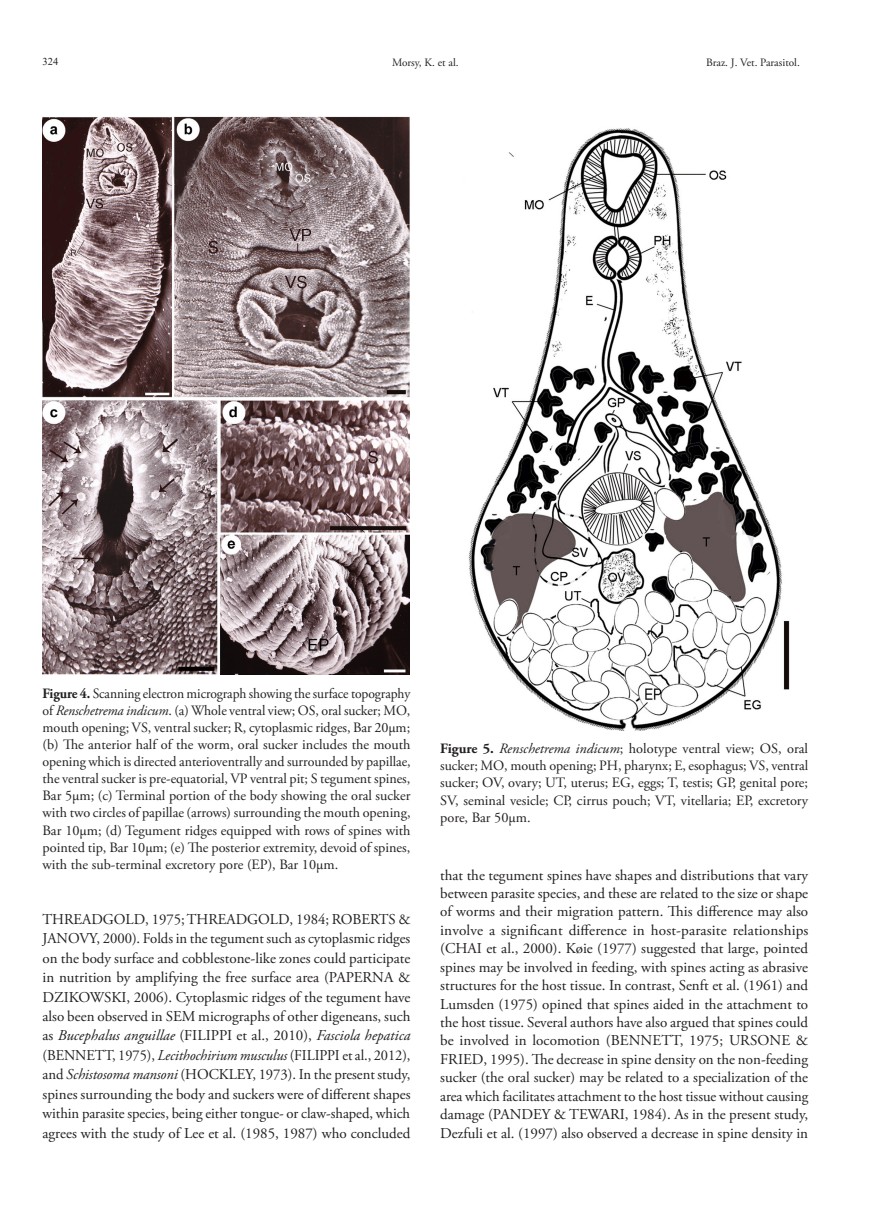
<style>
.page{position:relative;width:872px;height:1212px;background:#fff}
.page>*{position:absolute;margin:0;border:0;box-sizing:border-box;transform-origin:0 0}
.Paragraph{font:15px/18.5px "Adobe Garamond Pro";color:#231f20;text-align:justify}
.FigureCaption{font:14.25px/17.1px "Adobe Garamond Pro";color:#231f20;text-align:justify;scale:.95 1}
.FigureCaption-2{font:14.25px/17.1px "Adobe Garamond Pro";color:#231f20;text-align:justify}
.t1{font:11.25px "Adobe Garamond Pro";color:#231f20}
.s1{font-weight:700}
.s2{font-style:italic}
</style>
<div class="page">
<img style="left:43px;top:117px;width:366px;height:558px">
<img style="left:468px;top:128px;width:322px;height:602px">
<p class="t1" style="left:392px;top:55px;width:68px">Morsy, K. et al.</p>
<p class="t1" style="left:706px;top:55px;width:95px">Braz. J. Vet. Parasitol.</p>
<p class="FigureCaption" style="left:43px;top:685px;width:389px"><span class="s1">Figure 4.</span> Scanning electron micrograph showing the surface topography of <span class="s2">Renschetrema indicum</span>. (a) Whole ventral view; OS, oral sucker; MO, mouth opening; VS, ventral sucker; R, cytoplasmic ridges, Bar 20µm; (b) The anterior half of the worm, oral sucker includes the mouth opening which is directed anterioventrally and surrounded by papillae, the ventral sucker is pre-equatorial, VP ventral pit; S tegument spines, Bar 5µm; (c) Terminal portion of the body showing the oral sucker with two circles of papillae (arrows) surrounding the mouth opening, Bar 10µm; (d) Tegument ridges equipped with rows of spines with pointed tip, Bar 10µm; (e) The posterior extremity, devoid of spines, with the sub-terminal excretory pore (EP), Bar 10µm.</p>
<p class="Paragraph" style="left:43px;top:910px;width:369px;line-height:19.5px">THREADGOLD, 1975; THREADGOLD, 1984; ROBERTS &amp; JANOVY, 2000). Folds in the tegument such as cytoplasmic ridges on the body surface and cobblestone-like zones could participate in nutrition by amplifying the free surface area (PAPERNA &amp; DZIKOWSKI, 2006). Cytoplasmic ridges of the tegument have also been observed in SEM micrographs of other digeneans, such as <span class="s2">Bucephalus anguillae</span> (FILIPPI et al., 2010), <span class="s2">Fasciola hepatica </span>(BENNETT, 1975), <span class="s2">Lecithochirium musculus</span> (FILIPPI et al., 2012), and <span class="s2">Schistosoma mansoni</span> (HOCKLEY, 1973). In the present study, spines surrounding the body and suckers were of different shapes within parasite species, being either tongue- or claw-shaped, which agrees with the study of Lee et al. (1985, 1987) who concluded</p>
<p class="FigureCaption-2" style="left:440px;top:741px;width:369px"><span class="s1">Figure 5.</span> <span class="s2">Renschetrema indicum</span>; holotype ventral view; OS, oral sucker; MO, mouth opening; PH, pharynx; E, esophagus; VS, ventral sucker; OV, ovary; UT, uterus; EG, eggs; T, testis; GP, genital pore; SV, seminal vesicle; CP, cirrus pouch; VT, vitellaria; EP, excretory pore, Bar 50µm.</p>
<p class="Paragraph" style="left:440px;top:866px;width:370px">that the tegument spines have shapes and distributions that vary between parasite species, and these are related to the size or shape of worms and their migration pattern. This difference may also involve a significant difference in host-parasite relationships (CHAI et al., 2000). Køie (1977) suggested that large, pointed spines may be involved in feeding, with spines acting as abrasive structures for the host tissue. In contrast, Senft et al. (1961) and Lumsden (1975) opined that spines aided in the attachment to the host tissue. Several authors have also argued that spines could be involved in locomotion (BENNETT, 1975; URSONE &amp; FRIED, 1995). The decrease in spine density on the non-feeding sucker (the oral sucker) may be related to a specialization of the area which facilitates attachment to the host tissue without causing damage (PANDEY &amp; TEWARI, 1984). As in the present study, Dezfuli et al. (1997) also observed a decrease in spine density in</p>
</div>
